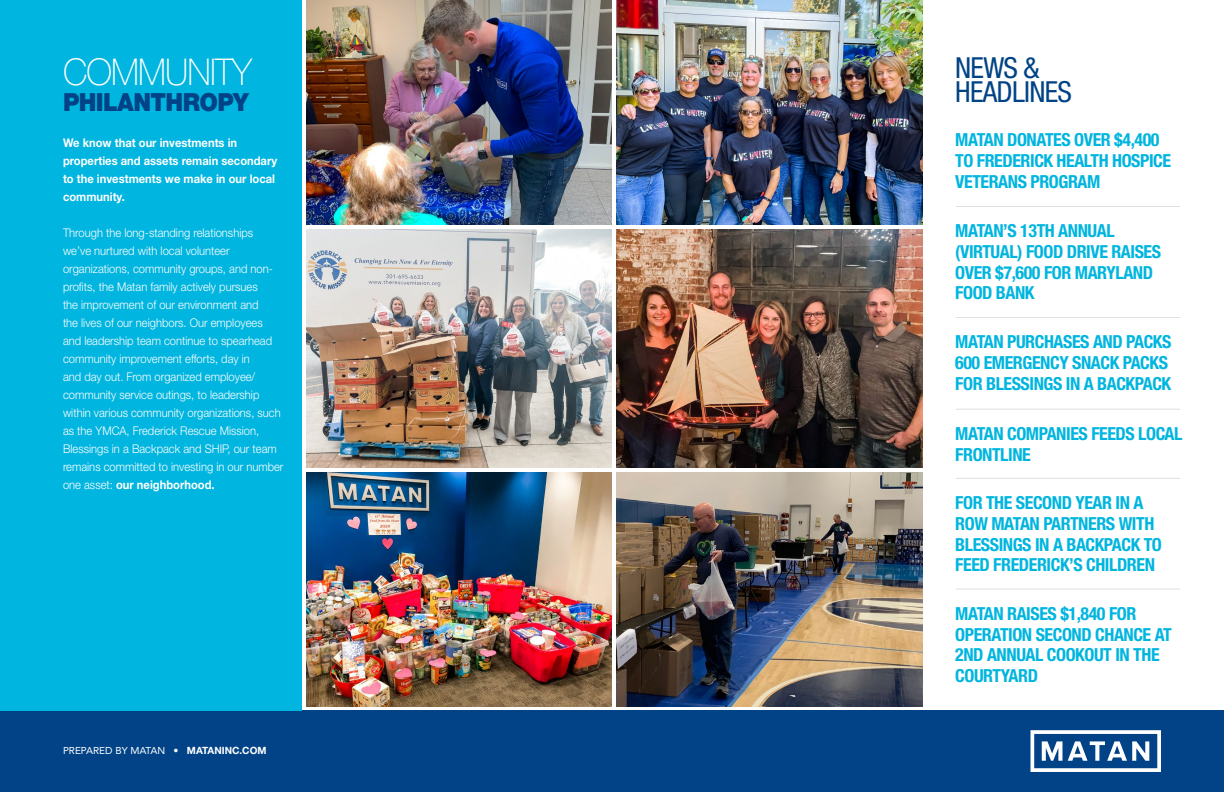
<style>
.page{position:relative;width:1224px;height:792px;background:#fff}
.page>*{position:absolute;margin:0;border:0;box-sizing:border-box;transform-origin:0 0}
.t1{font:100 37px "Helvetica Neue LT Std";letter-spacing:-.025em;color:#fff;scale:.93 1}
.t2{font:condensed 29px/24.7px "Helvetica Neue LT Std";letter-spacing:-.025em;color:#014386}
.t3{font:900 25px "Helvetica Neue LT Std";letter-spacing:-.025em;color:#014386;scale:.93 1}
.t4{font:700 condensed 18px/20.7px "Helvetica Neue LT Std";letter-spacing:-.025em;color:#00b5df}
.t5{font:300 12px/18px "Helvetica Neue LT Std";color:#fff;scale:.93 1}
.t6{font:700 12px/18px "Helvetica Neue LT Std";color:#fff;scale:.93 1}
.t7{font:10px "Avenir";color:#fff}
.s1{font-weight:700}
.s2{font-family:"Helvetica Neue LT Std";font-weight:700}
</style>
<div class="page">
<div style="left:0;top:711px;width:1224px;height:81px;background:#014386"></div>
<svg style="left:1030px;top:730px;width:131px;height:42px"></svg>
<img style="left:306px;top:472px;width:306px;height:234px">
<img style="left:306px;top:0;width:306px;height:225px">
<img style="left:306px;top:230px;width:306px;height:238px">
<img style="left:616px;top:230px;width:306px;height:238px">
<img style="left:616px;top:0;width:306px;height:225px">
<img style="left:616px;top:472px;width:306px;height:234px">
<hr style="left:956px;top:206px;width:224px;height:1px;background:#dfe1df">
<hr style="left:956px;top:317px;width:224px;height:1px;background:#dfe1df">
<hr style="left:956px;top:409px;width:224px;height:1px;background:#dfe1df">
<hr style="left:956px;top:589px;width:224px;height:1px;background:#dfe1df">
<hr style="left:956px;top:478px;width:224px;height:1px;background:#dfe1df">
<div style="left:0;top:0;width:302px;height:711px;background:#00b5df"></div>
<h1 class="t1" style="left:63px;top:51px;width:205px">COMMUNITY</h1>
<h3 class="t3" style="left:63px;top:87px;width:201px">PHILANTHROPY</h3>
<p class="t6" style="left:63px;top:133px;width:232px">We know that our investments in properties and assets remain secondary to the investments we make in our local community.</p>
<p class="t5" style="left:63px;top:223px;width:239px">Through the long-standing relationships we’ve nurtured with local volunteer organizations, community groups, and non&shy;profits, the Matan family actively pursues<br>the improvement of our environment and<br>the lives of our neighbors. Our employees and leadership team continue to spearhead community improvement efforts, day in<br>and day out. From organized employee/ community service outings, to leadership within various community organizations, such as the YMCA, Frederick Rescue Mission, Blessings in a Backpack and SHIP, our team remains committed to investing in our number one asset: <span class="s1">our neighborhood.</span></p>
<p class="t7" style="left:63px;top:743px;width:205px">PREPARED BY MATAN • <span class="s2">MATANINC.COM</span></p>
<h2 class="t2" style="left:955px;top:55px;width:118px">NEWS &amp;<br>HEADLINES</h2>
<h3 class="t4" style="left:955px;top:129px;width:217px">MATAN DONATES OVER $4,400<br>TO FREDERICK HEALTH HOSPICE<br>VETERANS PROGRAM</h3>
<h3 class="t4" style="left:955px;top:220px;width:207px">MATAN’S 13TH ANNUAL (VIRTUAL) FOOD DRIVE RAISES<br>OVER $7,600 FOR MARYLAND<br>FOOD BANK</h3>
<h3 class="t4" style="left:955px;top:332px;width:218px">MATAN PURCHASES AND PACKS<br>600 EMERGENCY SNACK PACKS<br>FOR BLESSINGS IN A BACKPACK</h3>
<h3 class="t4" style="left:955px;top:423px;width:229px">MATAN COMPANIES FEEDS LOCAL<br>FRONTLINE</h3>
<h3 class="t4" style="left:955px;top:492px;width:208px">FOR THE SECOND YEAR IN A<br>ROW MATAN PARTNERS WITH<br>BLESSINGS IN A BACKPACK TO<br>FEED FREDERICK’S CHILDREN</h3>
<h3 class="t4" style="left:955px;top:603px;width:218px">MATAN RAISES $1,840 FOR<br>OPERATION SECOND CHANCE AT<br>2ND ANNUAL COOKOUT IN THE<br>COURTYARD</h3>
</div>
